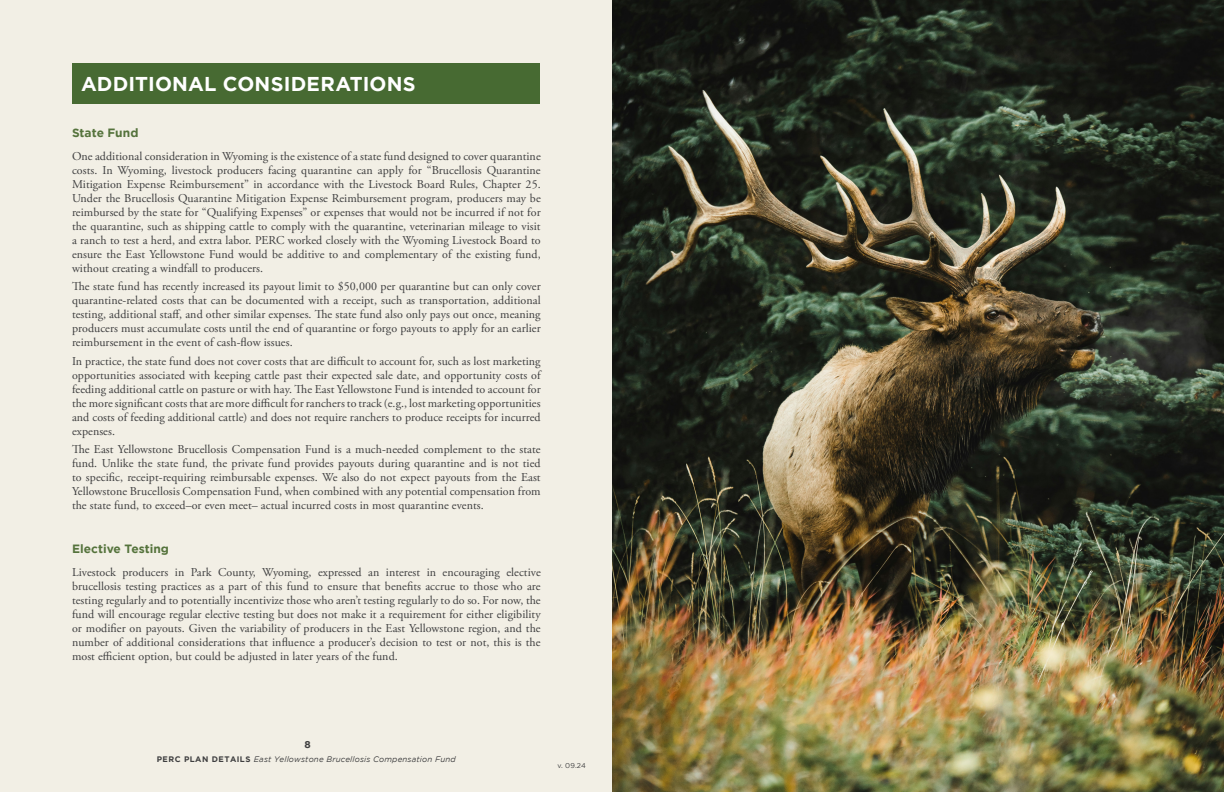
<style>
.page{position:relative;width:1224px;height:792px;background:#fff}
.page>*{position:absolute;margin:0;border:0;box-sizing:border-box;transform-origin:0 0}
.t1{font:700 20px "Gotham";letter-spacing:.01em;color:#fff}
.BODY_COPY{font:12px/14px "Adobe Garamond Pro";letter-spacing:.005em;color:#3e3e3f;text-align:justify}
.BODY_COPY-2{font:700 12px "Gotham";color:#55733c}
.t2{font:700 10px "Gotham";color:#3e3e3f}
.t3{font:italic 8px "Gotham";letter-spacing:.02em;color:#3e3e3f}
.t4{font:7px "Gotham";color:#3e3e3f}
.s1{font-weight:700;font-style:normal}
</style>
<div class="page">
<div style="left:0;top:0;width:612px;height:792px;background:#f2efe5"></div>
<div style="left:72px;top:63px;width:468px;height:41px;background:#476a32"></div>
<img style="left:612px;top:0;width:612px;height:792px">
<p class="t1" style="left:81px;top:72px;width:336px">ADDITIONAL CONSIDERATIONS</p>
<p class="BODY_COPY-2" style="left:72px;top:126px;width:68px">State Fund</p>
<p class="BODY_COPY" style="left:72px;top:150px;width:470px">One additional consideration in Wyoming is the existence of a state fund designed to cover quarantine costs. In Wyoming, livestock producers facing quarantine can apply for “Brucellosis Quarantine Mitigation Expense Reimbursement” in accordance with the Livestock Board Rules, Chapter 25.<br>Under the Brucellosis Quarantine Mitigation Expense Reimbursement program, producers may be reimbursed by the state for “Qualifying Expenses” or expenses that would not be incurred if not for the quarantine, such as shipping cattle to comply with the quarantine, veterinarian mileage to visit a ranch to test a herd, and extra labor. PERC worked closely with the Wyoming Livestock Board to ensure the East Yellowstone Fund would be additive to and complementary of the existing fund, without creating a windfall to producers.</p>
<p class="BODY_COPY" style="left:72px;top:280px;width:470px">The state fund has recently increased its payout limit to $50,000 per quarantine but can only cover quarantine-related costs that can be documented with a receipt, such as transportation, additional testing, additional staff, and other similar expenses. The state fund also only pays out once, meaning producers must accumulate costs until the end of quarantine or forgo payouts to apply for an earlier reimbursement in the event of cash-flow issues.</p>
<p class="BODY_COPY" style="left:72px;top:355px;width:470px">In practice, the state fund does not cover costs that are difficult to account for, such as lost marketing opportunities associated with keeping cattle past their expected sale date, and opportunity costs of feeding additional cattle on pasture or with hay. The East Yellowstone Fund is intended to account for the more significant costs that are more difficult for ranchers to track (e.g., lost marketing opportunities and costs of feeding additional cattle) and does not require ranchers to produce receipts for incurred expenses.</p>
<p class="BODY_COPY" style="left:72px;top:443px;width:470px">The East Yellowstone Brucellosis Compensation Fund is a much-needed complement to the state fund. Unlike the state fund, the private fund provides payouts during quarantine and is not tied to specific, receipt-requiring reimbursable expenses. We also do not expect payouts from the East Yellowstone Brucellosis Compensation Fund, when combined with any potential compensation from the state fund, to exceed–or even meet– actual incurred costs in most quarantine events.</p>
<p class="BODY_COPY-2" style="left:72px;top:542px;width:99px">Elective Testing</p>
<p class="BODY_COPY" style="left:72px;top:566px;width:470px">Livestock producers in Park County, Wyoming, expressed an interest in encouraging elective brucellosis testing practices as a part of this fund to ensure that benefits accrue to those who are testing regularly and to potentially incentivize those who aren’t testing regularly to do so. For now, the fund will encourage regular elective testing but does not make it a requirement for either eligibility or modifier on payouts. Given the variability of producers in the East Yellowstone region, and the number of additional considerations that influence a producer’s decision to test or not, this is the most efficient option, but could be adjusted in later years of the fund.</p>
<p class="t2" style="left:304px;top:739px;width:8px">8</p>
<p class="t3" style="left:157px;top:755px;width:301px"><span class="s1">PERC PLAN DETAILS</span> East Yellowstone Brucellosis Compensation Fund</p>
<p class="t4" style="left:558px;top:762px;width:30px">v. 09.24</p>
</div>
